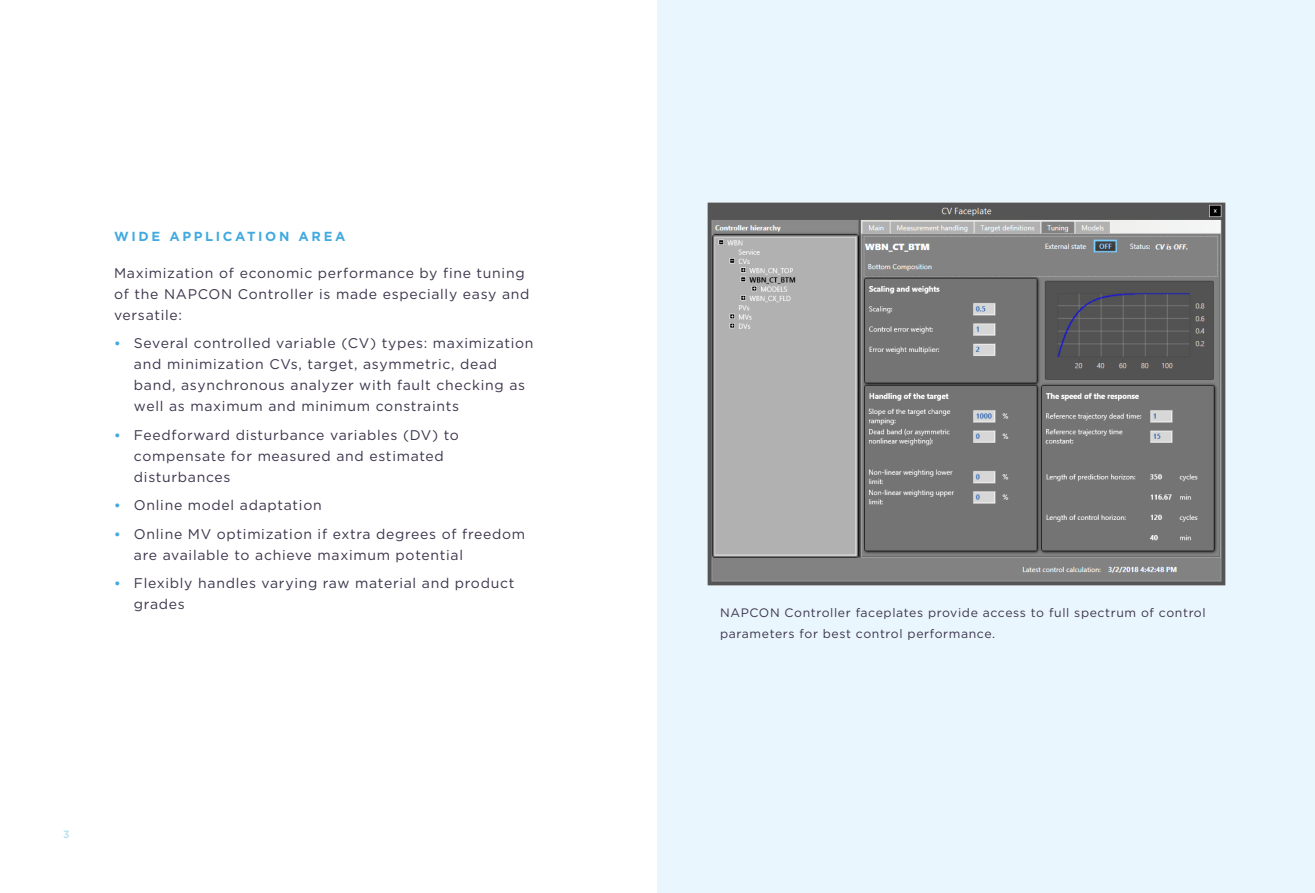
<style>
.page{position:relative;width:1315px;height:893px;background:#fff}
.page>*{position:absolute;margin:0;border:0;box-sizing:border-box;transform-origin:0 0}
.t1{font:14px/21px "Gotham";letter-spacing:.05em;color:#3c344c}
.t2{font:700 13.12px "Gotham";letter-spacing:.2em;color:#42aae0}
.t3{font:12.25px/21px "Gotham";letter-spacing:.05em;color:#3c344c}
.t4{font:500 10.5px "Gotham";color:#b2dff0}
.s1{font-weight:700;font-size:13.12px;color:#42aae0}
</style>
<div class="page">
<div style="left:657px;top:0;width:658px;height:893px;background:#eaf6fe"></div>
<img style="left:708px;top:202px;width:517px;height:384px">
<p class="t2" style="left:114px;top:228px;width:233px">WIDE APPLICATION AREA</p>
<p class="t1" style="left:114px;top:262px;width:417px">Maximization of economic performance by fine tuning of the NAPCON Controller is made especially easy and versatile:</p>
<p class="t1" style="left:134px;top:333px;width:401px;text-indent:-20px"><span class="s1">•</span> Several controlled variable (CV) types: maximization and minimization CVs, target, asymmetric, dead band, asynchronous analyzer with fault checking as well as maximum and minimum constraints</p>
<p class="t1" style="left:134px;top:424px;width:326px;text-indent:-20px"><span class="s1">•</span> Feedforward disturbance variables (DV) to compensate for measured and estimated disturbances</p>
<p class="t1" style="left:114px;top:494px;width:209px"><span class="s1">•</span> Online model adaptation</p>
<p class="t1" style="left:134px;top:523px;width:393px;text-indent:-20px"><span class="s1">•</span> Online MV optimization if extra degrees of freedom are available to achieve maximum potential</p>
<p class="t1" style="left:134px;top:572px;width:382px;text-indent:-20px"><span class="s1">•</span> Flexibly handles varying raw material and product grades</p>
<p class="t4" style="left:63px;top:828px;width:8px">3</p>
<p class="t3" style="left:720px;top:602px;width:487px">NAPCON Controller faceplates provide access to full spectrum of control parameters for best control performance.</p>
</div>
